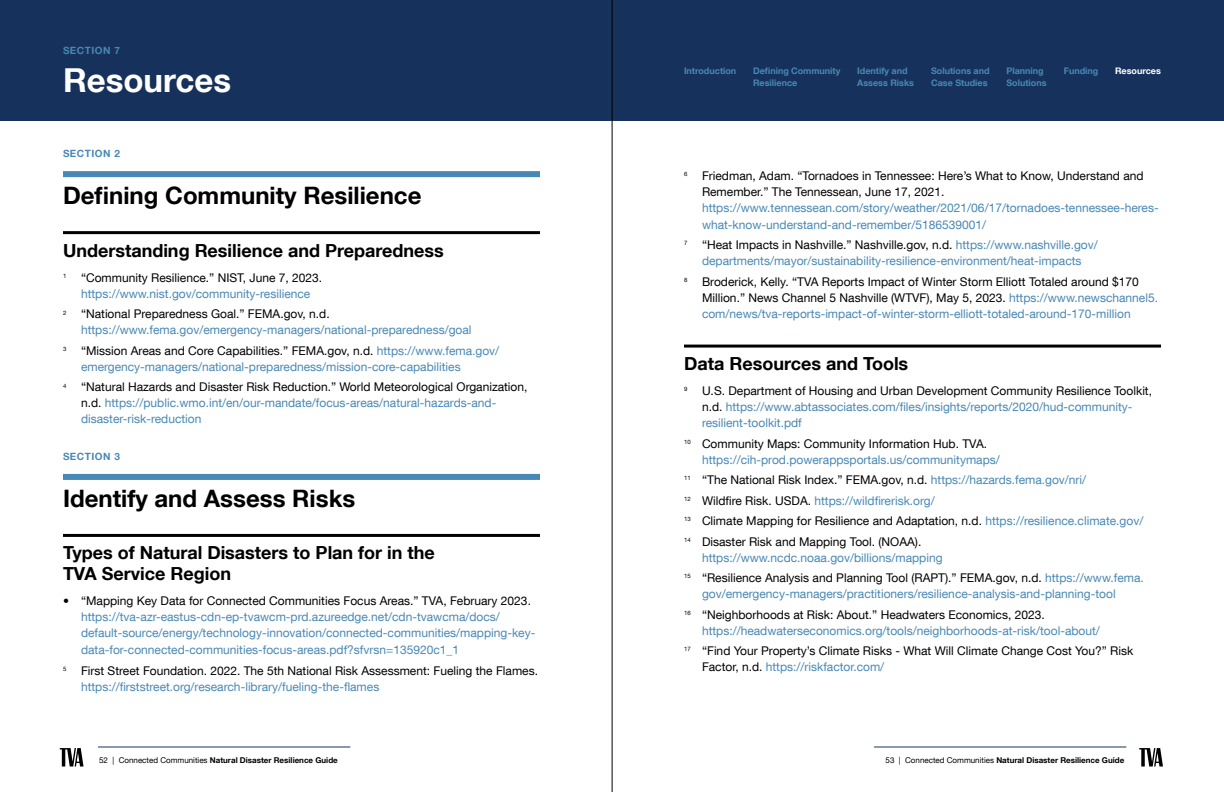
<style>
.page{position:relative;width:1224px;height:792px;background:#fff}
.page>*{position:absolute;margin:0;border:0;box-sizing:border-box;transform-origin:0 0}
.t1{font:700 33px "Helvetica Neue LT Com";color:#fff}
.t2{font:700 24px "Helvetica Neue LT Com";color:#000}
.t3{font:700 18px/21px "Helvetica Neue LT Com";color:#000}
.t4{font:12px/16px "Helvetica Neue LT Com";color:#4888b5}
.t5{font:12px/16px "Helvetica Neue LT Com";color:#000}
.t6{font:700 10px "Helvetica Neue LT Com";letter-spacing:.05em;color:#4888b5}
.t7{font:700 9px/12px "Helvetica Neue LT Com";color:#4888b5}
.t8{font:700 9px "Helvetica Neue LT Com";color:#fff}
.t9{font:700 8px "Helvetica Neue LT Com";color:#000}
.s1{color:#000}
.s2{color:#4888b5}
.s3{font-weight:400}
</style>
<div class="page">
<div style="left:0;top:0;width:1224px;height:120px;background:#16325c"></div>
<div style="left:63px;top:171px;width:477px;height:6px;background:#4888b5"></div>
<hr style="left:63px;top:231px;width:477px;height:3px;background:#000">
<div style="left:63px;top:474px;width:477px;height:6px;background:#4888b5"></div>
<hr style="left:63px;top:534px;width:477px;height:3px;background:#000">
<hr style="left:684px;top:345px;width:477px;height:3px;background:#000">
<hr style="left:98px;top:746px;width:252px;height:2px;background:#16325c">
<hr style="left:874px;top:746px;width:252px;height:2px;background:#16325c">
<svg style="left:60px;top:748px;width:24px;height:19px"></svg>
<svg style="left:1139px;top:748px;width:24px;height:19px"></svg>
<hr style="left:612px;top:0;width:1px;height:792px;background:#000">
<p class="t6" style="left:63px;top:44px;width:58px">SECTION 7</p>
<h1 class="t1" style="left:63px;top:59px;width:170px">Resources</h1>
<p class="t6" style="left:63px;top:147px;width:58px">SECTION 2</p>
<h2 class="t2" style="left:63px;top:180px;width:360px">Defining Community Resilience</h2>
<h3 class="t3" style="left:63px;top:239px;width:382px">Understanding Resilience and Preparedness</h3>
<p class="t4" style="left:63px;top:269px;width:261px;text-align:center"><sup>1</sup> <span class="s1">“Community Resilience.” NIST, June 7, 2023. </span>https://www.nist.gov/community-resilience</p>
<p class="t4" style="left:81px;top:306px;width:392px;text-indent:-18px"><sup>2</sup> <span class="s1">“National Preparedness Goal.” FEMA.gov, n.d. </span>https://www.fema.gov/emergency-managers/national-preparedness/goal</p>
<p class="t4" style="left:81px;top:342px;width:420px;text-indent:-18px"><sup>3</sup> <span class="s1">“Mission Areas and Core Capabilities.” FEMA.gov, n.d.</span> https://www.fema.gov/ emergency-managers/national-preparedness/mission-core-capabilities</p>
<p class="t4" style="left:81px;top:379px;width:448px;text-indent:-18px"><sup>4</sup> <span class="s1">“Natural Hazards and Disaster Risk Reduction.” World Meteorological Organization, n.d.</span> https://public.wmo.int/en/our-mandate/focus-areas/natural-hazards-and&shy;disaster-risk-reduction</p>
<p class="t6" style="left:63px;top:450px;width:58px">SECTION 3</p>
<h2 class="t2" style="left:63px;top:483px;width:294px">Identify and Assess Risks</h2>
<h3 class="t3" style="left:63px;top:542px;width:373px">Types of Natural Disasters to Plan for in the<br>TVA Service Region</h3>
<p class="t5" style="left:63px;top:593px;width:470px">• “Mapping Key Data for Connected Communities Focus Areas.” TVA, February 2023.</p>
<p class="t4" style="left:81px;top:609px;width:456px;line-height:16.5px">https://tva-azr-eastus-cdn-ep-tvawcm-prd.azureedge.net/cdn-tvawcma/docs/ default-source/energy/technology-innovation/connected-communities/mapping-key&shy;data-for-connected-communities-focus-areas.pdf?sfvrsn=135920c1_1</p>
<p class="t5" style="left:81px;top:662px;width:459px;text-indent:-18px"><sup>5</sup> First Street Foundation. 2022. The 5th National Risk Assessment: Fueling the Flames. <span class="s2">https://firststreet.org/research-library/fueling-the-flames</span></p>
<p class="t7" style="left:684px;top:64px;width:54px">Introduction</p>
<p class="t7" style="left:753px;top:64px;width:89px">Defining Community<br>Resilience</p>
<p class="t7" style="left:857px;top:64px;width:58px">Identify and<br>Assess Risks</p>
<p class="t7" style="left:931px;top:64px;width:60px">Solutions and<br>Case Studies</p>
<p class="t7" style="left:1006px;top:64px;width:42px">Planning<br>Solutions</p>
<p class="t7" style="left:1064px;top:64px;width:36px">Funding</p>
<p class="t8" style="left:1115px;top:65px;width:47px">Resources</p>
<p class="t5" style="left:702px;top:167px;width:443px;text-indent:-18px"><sup>6</sup> Friedman, Adam. “Tornadoes in Tennessee: Here’s What to Know, Understand and<br>Remember.” The Tennessean, June 17, 2021.</p>
<p class="t4" style="left:702px;top:199px;width:458px;line-height:17px">https://www.tennessean.com/story/weather/2021/06/17/tornadoes-tennessee-heres&shy;what-know-understand-and-remember/5186539001/</p>
<p class="t4" style="left:684px;top:237px;width:415px;text-align:center"><sup>7</sup> <span class="s1">“Heat Impacts in Nashville.” Nashville.gov, n.d.</span> https://www.nashville.gov/ departments/mayor/sustainability-resilience-environment/heat-impacts</p>
<p class="t5" style="left:702px;top:273px;width:458px;text-indent:-18px"><sup>8</sup> Broderick, Kelly. “TVA Reports Impact of Winter Storm Elliott Totaled around $170<br>Million.” News Channel 5 Nashville (WTVF), May 5, 2023. <span class="s2">https://www.newschannel5. com/news/tva-reports-impact-of-winter-storm-elliott-totaled-around-170-million</span></p>
<h3 class="t3" style="left:684px;top:353px;width:226px">Data Resources and Tools</h3>
<p class="t4" style="left:702px;top:383px;width:452px;text-indent:-18px"><sup>9</sup> <span class="s1">U.S. Department of Housing and Urban Development Community Resilience Toolkit, n.d.</span> https://www.abtassociates.com/files/insights/reports/2020/hud-community&shy;resilient-toolkit.pdf</p>
<p class="t4" style="left:702px;top:435px;width:299px;text-indent:-18px"><sup>10</sup> <span class="s1">Community Maps: Community Information Hub. TVA. </span>https://cih-prod.powerappsportals.us/communitymaps/</p>
<p class="t5" style="left:684px;top:469px;width:461px;line-height:20.5px"><sup>11</sup> “The National Risk Index.” FEMA.gov, n.d. <span class="s2">https://hazards.fema.gov/nri/<br></span><sup>12</sup> Wildfire Risk. USDA. <span class="s2">https://wildfirerisk.org/<br></span><sup>13</sup> Climate Mapping for Resilience and Adaptation, n.d. <span class="s2">https://resilience.climate.gov/ </span><sup>14</sup> Disaster Risk and Mapping Tool. (NOAA).</p>
<p class="t4" style="left:684px;top:547px;width:461px;line-height:20.5px;text-indent:18px">https://www.ncdc.noaa.gov/billions/mapping<br><sup>15</sup> <span class="s1">“Resilience Analysis and Planning Tool (RAPT).” FEMA.gov, n.d.</span> https://www.fema.</p>
<p class="t4" style="left:684px;top:583px;width:433px;line-height:20.5px;text-indent:18px">gov/emergency-managers/practitioners/resilience-analysis-and-planning-tool<br><sup>16</sup> <span class="s1">“Neighborhoods at Risk: About.” Headwaters Economics, 2023.</span></p>
<p class="t4" style="left:684px;top:620px;width:451px;line-height:20.5px;text-indent:18px">https://headwaterseconomics.org/tools/neighborhoods-at-risk/tool-about/<br><sup>17</sup> <span class="s1">“Find Your Property’s Climate Risks - What Will Climate Change Cost You?” Risk</span></p>
<p class="t4" style="left:702px;top:659px;width:184px"><span class="s1">Factor, n.d.</span> https://riskfactor.com/</p>
<p class="t9" style="left:99px;top:755px;width:240px"><span class="s3">52 | Connected Communities</span> Natural Disaster Resilience Guide</p>
<p class="t9" style="left:886px;top:755px;width:240px"><span class="s3">53 | Connected Communities</span> Natural Disaster Resilience Guide</p>
</div>
